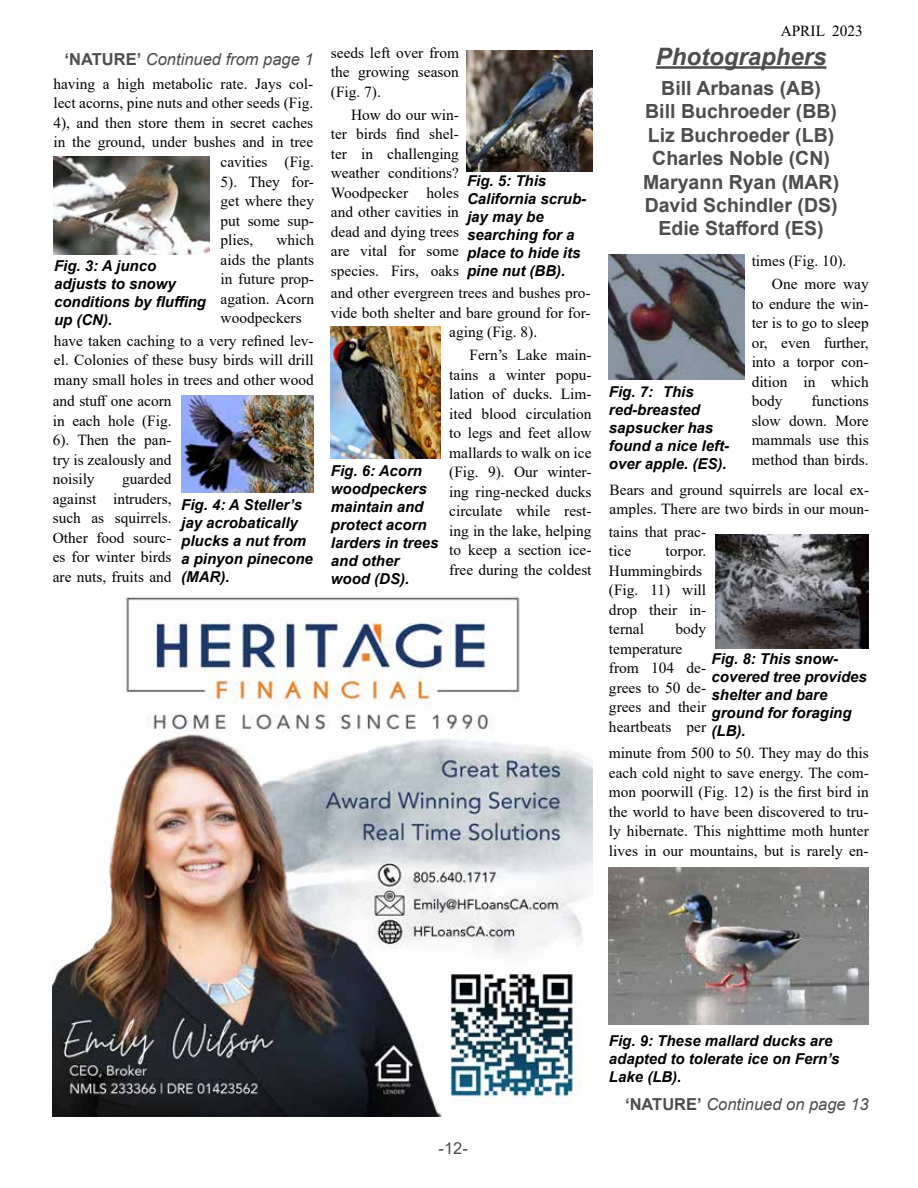
<style>
.page{position:relative;width:918px;height:1188px;background:#fff}
.page>*{position:absolute;margin:0;border:0;box-sizing:border-box;transform-origin:0 0}
.t1{font:italic 700 24px "Arial";color:#4d4d4f}
.t2{font:700 19.5px/23.4px "Arial";color:#4d4d4f;text-align:center}
.t3{font:italic 16.5px "Arial";color:#4d4d4f}
.t4{font:16.5px "Arial";color:#4d4d4f}
.t5{font:15.3px/19.5px "Times New Roman";color:#000;text-align:justify}
.t6{font:italic 700 15px/18px "Arial";color:#000}
.s1{font-weight:700;font-style:normal}
</style>
<div class="page">
<img style="left:54px;top:157px;width:156px;height:97px">
<img style="left:715px;top:535px;width:153px;height:114px">
<hr style="left:656px;top:66px;width:170px;height:3px;background:#4d4d4f">
<img style="left:53px;top:596px;width:540px;height:520px">
<img style="left:181px;top:396px;width:133px;height:97px">
<img style="left:467px;top:50px;width:126px;height:122px">
<img style="left:331px;top:327px;width:110px;height:132px">
<img style="left:609px;top:254px;width:135px;height:125px">
<img style="left:609px;top:868px;width:260px;height:156px">
<p class="t5" style="left:781px;top:20px;width:84px">APRIL 2023</p>
<p class="t5" style="left:331px;top:42px;width:130px">seeds left over from the growing season (Fig. 7).</p>
<p class="t5" style="left:331px;top:105px;width:130px;text-indent:20px">How do our win&shy;ter birds find shel&shy;ter in challenging weather conditions?<br>Woodpecker holes and other cavities in dead and dying trees are vital for some species. Firs, oaks</p>
<p class="t5" style="left:331px;top:283px;width:261px">and other evergreen trees and bushes pro&shy;vide both shelter and bare ground for for-</p>
<p class="t3" style="left:65px;top:49px;width:251px"><span class="s1">‘NATURE’</span> Continued from page 1</p>
<h1 class="t1" style="left:656px;top:41px;width:172px">Photographers</h1>
<p class="t2" style="left:643px;top:77px;width:198px">Bill Arbanas (AB)<br>Bill Buchroeder (BB)<br>Liz Buchroeder (LB)<br>Charles Noble (CN)<br>Maryann Ryan (MAR)<br>David Schindler (DS)<br>Edie Stafford (ES)</p>
<p class="t5" style="left:53px;top:73px;width:261px">having a high metabolic rate. Jays col-</p>
<p class="t5" style="left:53px;top:93px;width:261px">lect acorns, pine nuts and other seeds (Fig.</p>
<p class="t5" style="left:53px;top:112px;width:261px">4), and then store them in secret caches</p>
<p class="t5" style="left:53px;top:132px;width:261px">in the ground, under bushes and in tree</p>
<p class="t5" style="left:221px;top:152px;width:95px">cavities (Fig.</p>
<p class="t5" style="left:221px;top:172px;width:95px">5). They for-</p>
<p class="t5" style="left:221px;top:191px;width:95px">get where they</p>
<p class="t5" style="left:221px;top:211px;width:95px">put some sup-</p>
<p class="t5" style="left:221px;top:230px;width:34px">plies,</p>
<p class="t6" style="left:467px;top:172px;width:121px">Fig. 5: This<br>California scrub&shy;jay may be searching for a place to hide its pine nut (BB).</p>
<p class="t5" style="left:221px;top:230px;width:95px;text-indent:56px">which aids the plants in future prop&shy;agation. Acorn woodpeckers</p>
<p class="t5" style="left:54px;top:330px;width:261px">have taken caching to a very refined lev&shy;el. Colonies of these busy birds will drill many small holes in trees and other wood</p>
<p class="t5" style="left:53px;top:391px;width:120px">and stuff one acorn in each hole (Fig.<br>6). Then the pan&shy;try is zealously and noisily</p>
<p class="t5" style="left:772px;top:249px;width:98px;line-height:23.2px;text-indent:-20px">times (Fig. 10).<br>One more way</p>
<p class="t5" style="left:752px;top:293px;width:119px">to endure the win&shy;ter is to go to sleep or, even further, into a torpor con&shy;dition in which body</p>
<p class="t6" style="left:54px;top:257px;width:154px">Fig. 3: A junco adjusts to snowy conditions by fluffing up (CN).</p>
<p class="t5" style="left:470px;top:320px;width:124px;line-height:23.2px;text-indent:-20px">aging (Fig. 8).<br>Fern’s Lake main-</p>
<p class="t5" style="left:449px;top:365px;width:144px">tains a winter popu&shy;lation of ducks. Lim&shy;ited blood circulation to legs and feet allow mallards to walk on ice (Fig. 9). Our winter&shy;ing ring-necked ducks circulate while rest&shy;ing in the lake, helping to keep a section ice&shy;free during the coldest</p>
<p class="t6" style="left:609px;top:383px;width:122px">Fig. 7: This red-breasted sapsucker has found a nice left&shy;over apple. (ES).</p>
<p class="t5" style="left:752px;top:391px;width:119px;text-indent:60px">functions slow down. More mammals use this method than birds.</p>
<p class="t5" style="left:610px;top:480px;width:261px">Bears and ground squirrels are local ex&shy;amples. There are two birds in our moun-</p>
<p class="t5" style="left:609px;top:521px;width:99px">tains that prac&shy;tice</p>
<p class="t6" style="left:331px;top:462px;width:109px">Fig. 6: Acorn woodpeckers maintain and protect acorn larders in trees and other wood (DS).</p>
<p class="t5" style="left:53px;top:469px;width:120px;text-indent:69px">guarded against intruders, such as squirrels.<br>Other food sourc&shy;es for winter birds are nuts, fruits and</p>
<p class="t6" style="left:181px;top:496px;width:133px">Fig. 4: A Steller’s jay acrobatically plucks a nut from a pinyon pinecone (MAR).</p>
<p class="t5" style="left:609px;top:541px;width:99px;text-align:left;text-indent:57px">torpor.<br>Hummingbirds (Fig. 11) will drop their in&shy;ternal</p>
<p class="t5" style="left:609px;top:619px;width:99px;text-align:left;text-indent:66px">body temperature from 104 de&shy;grees to 50 de&shy;grees and their heartbeats per</p>
<p class="t5" style="left:609px;top:743px;width:261px">minute from 500 to 50. They may do this each cold night to save energy. The com&shy;mon poorwill (Fig. 12) is the first bird in the world to have been discovered to tru&shy;ly hibernate. This nighttime moth hunter lives in our mountains, but is rarely en-</p>
<p class="t6" style="left:712px;top:650px;width:157px">Fig. 8: This snow&shy;covered tree provides shelter and bare ground for foraging (LB).</p>
<p class="t6" style="left:609px;top:1032px;width:232px">Fig. 9: These mallard ducks are adapted to tolerate ice on Fern’s<br>Lake (LB).</p>
<p class="t4" style="left:439px;top:1137px;width:31px">-12-</p>
<p class="t3" style="left:625px;top:1093px;width:245px"><span class="s1">‘NATURE’</span> Continued on page 13</p>
</div>
